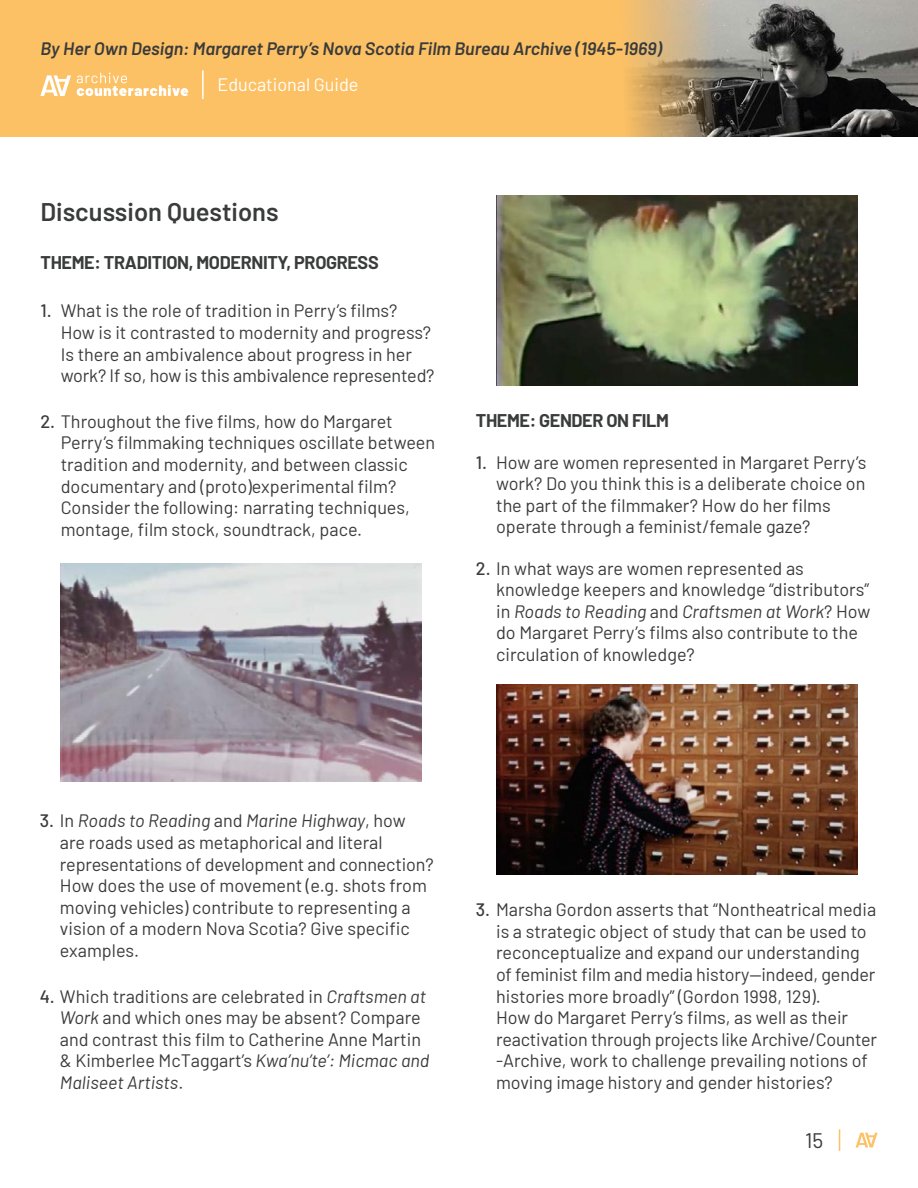
<style>
.page{position:relative;width:918px;height:1188px;background:#fff}
.page>*{position:absolute;margin:0;border:0;box-sizing:border-box;transform-origin:0 0}
.t1{font:600 25.5px "Barlow";color:#3a3b3b}
.t2{font:21px "Barlow";color:#3a3b3b}
.t3{font:18px/21.6px "Barlow";color:#3a3b3b}
.t4{font:italic 600 18px "Barlow";color:#3a3b3b}
.t5{font:700 18px "Barlow";letter-spacing:-.02em;color:#3a3b3b}
.t6{font:18px "Barlow";color:#fff}
.t7{font:500 18px "Barlow";color:#3a3b3b}
.s1{font-weight:500}
.s2{font-style:italic}
</style>
<div class="page">
<svg style="left:839px;top:1129px;width:1px;height:22px"></svg>
<svg style="left:856px;top:1133px;width:22px;height:15px"></svg>
<img style="left:61px;top:563px;width:361px;height:219px">
<img style="left:496px;top:195px;width:361px;height:191px">
<img style="left:496px;top:684px;width:361px;height:191px">
<svg style="left:0;top:0;width:918px;height:136px;background:#d1a663"></svg>
<svg style="left:40px;top:73px;width:148px;height:24px"></svg>
<hr style="left:202px;top:70px;width:2px;height:29px;background:#fff">
<p class="t4" style="left:40px;top:35px;width:623px">By Her Own Design: Margaret Perry’s Nova Scotia Film Bureau Archive (1945-1969)</p>
<p class="t6" style="left:217px;top:71px;width:143px">Educational Guide</p>
<h1 class="t1" style="left:40px;top:193px;width:240px">Discussion Questions</h1>
<p class="t5" style="left:40px;top:249px;width:340px">THEME: TRADITION, MODERNITY, PROGRESS</p>
<p class="t3" style="left:61px;top:299px;width:375px">What is the role of tradition in Perry’s films?<br>How is it contrasted to modernity and progress?<br>Is there an ambivalence about progress in her work? If so, how is this ambivalence represented?</p>
<p class="t7" style="left:40px;top:298px;width:13px">1.</p>
<p class="t3" style="left:61px;top:409px;width:376px;text-indent:-20px"><span class="s1">2.</span> Throughout the five films, how do Margaret Perry’s filmmaking techniques oscillate between tradition and modernity, and between classic documentary and (proto)experimental film?<br>Consider the following: narrating techniques, montage, film stock, soundtrack, pace.</p>
<p class="t5" style="left:476px;top:407px;width:195px">THEME: GENDER ON FILM</p>
<p class="t3" style="left:496px;top:450px;width:372px">How are women represented in Margaret Perry’s work? Do you think this is a deliberate choice on the part of the filmmaker? How do her films operate through a feminist/female gaze?</p>
<p class="t7" style="left:476px;top:449px;width:13px">1.</p>
<p class="t3" style="left:496px;top:556px;width:376px;text-indent:-20px"><span class="s1">2.</span> In what ways are women represented as knowledge keepers and knowledge “distributors” in <span class="s2">Roads to Reading</span> and <span class="s2">Craftsmen at Work</span>? How do Margaret Perry’s films also contribute to the circulation of knowledge?</p>
<p class="t3" style="left:60px;top:809px;width:375px;text-indent:-20px"><span class="s1">3.</span> In <span class="s2">Roads to Reading</span> and <span class="s2">Marine Highway</span>, how are roads used as metaphorical and literal representations of development and connection?<br>How does the use of movement (e.g. shots from moving vehicles) contribute to representing a vision of a modern Nova Scotia? Give specific examples.</p>
<p class="t3" style="left:60px;top:984px;width:371px;text-indent:-20px"><span class="s1">4.</span> Which traditions are celebrated in <span class="s2">Craftsmen at Work</span> and which ones may be absent? Compare and contrast this film to Catherine Anne Martin &amp; Kimberlee McTaggart’s <span class="s2">Kwa’nu’te’: Micmac and Maliseet Artists</span>.</p>
<p class="t3" style="left:496px;top:897px;width:383px;text-indent:-20px"><span class="s1">3.</span> Marsha Gordon asserts that “Nontheatrical media is a strategic object of study that can be used to reconceptualize and expand our understanding of feminist film and media history—indeed, gender histories more broadly” (Gordon 1998, 129).<br>How do Margaret Perry’s films, as well as their reactivation through projects like Archive/Counter -Archive, work to challenge prevailing notions of moving image history and gender histories?</p>
<p class="t2" style="left:805px;top:1125px;width:20px">15</p>
</div>
